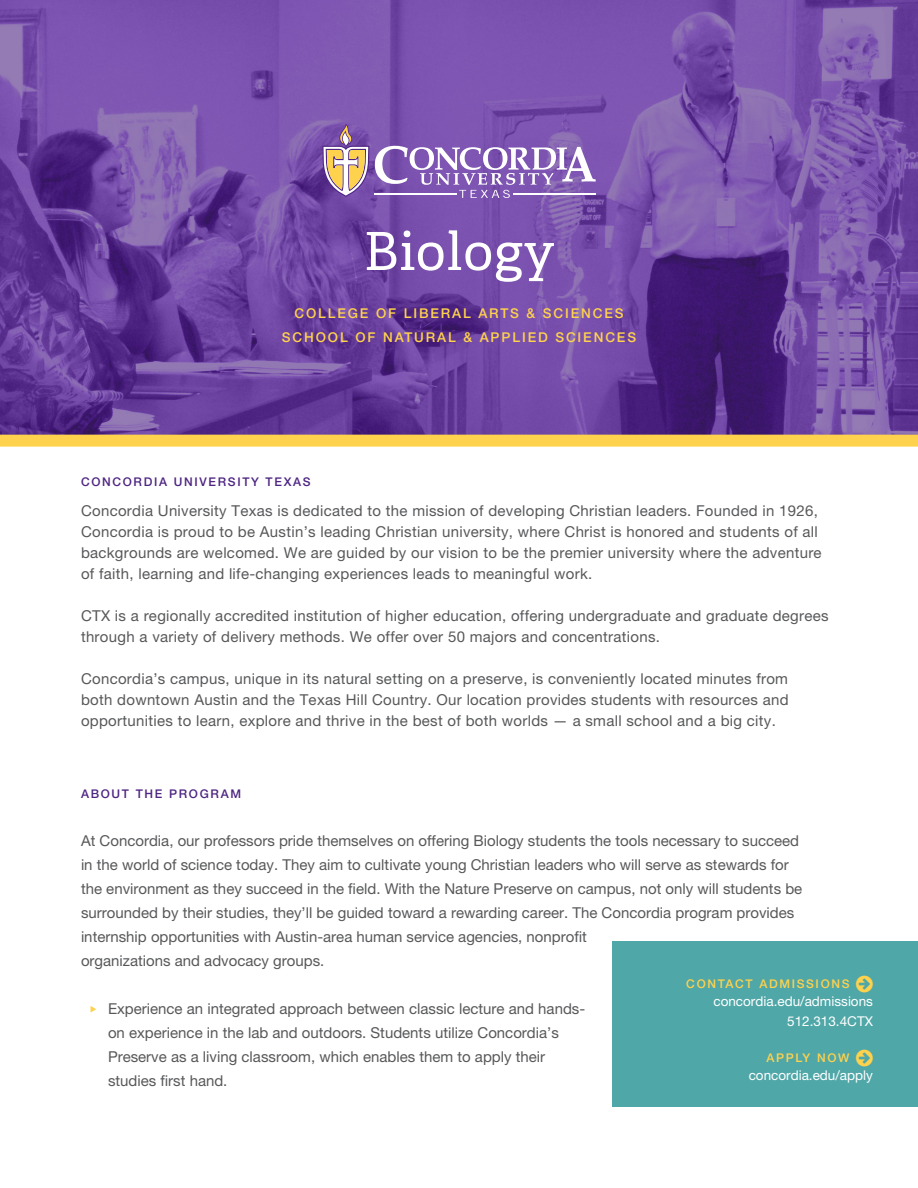
<style>
.page{position:relative;width:918px;height:1188px;background:#fff}
.page>*{position:absolute;margin:0;border:0;box-sizing:border-box;transform-origin:0 0}
.t1{font:52.5px "Adelle";letter-spacing:.02em;color:#fff}
.Page_Title{font:15px/24px "Helvetica Neue LT Pro";color:#57585a}
.Body_Copy{font:15px/21px "Helvetica Neue LT Pro";letter-spacing:.02em;color:#57585a}
.Page_Title-2{font:15px/21px "Helvetica Neue LT Pro";letter-spacing:.02em;color:#57585a}
.t2{font:500 13.5px "Helvetica Neue LT Pro";letter-spacing:.14em;color:#fed24c}
.Body{font:13.5px "Helvetica Neue LT Pro";color:#fff}
.Subhead{font:13.5px "Helvetica Neue LT Pro";color:#fff}
.Subhead-2{font:500 12px "Helvetica Neue LT Pro";letter-spacing:.14em;color:#4e2582}
.Subhead-3{font:500 12px "Helvetica Neue LT Pro";letter-spacing:.14em;color:#fed24c}
.Body-2{font:500 12px "Helvetica Neue LT Pro";letter-spacing:.14em;color:#fed24c}
</style>
<div class="page">
<img style="left:0;top:0;width:918px;height:435px">
<svg style="left:375px;top:146px;width:221px;height:52px"></svg>
<svg style="left:322px;top:124px;width:47px;height:73px;background:#ad8c9b"></svg>
<div style="left:0;top:435px;width:918px;height:12px;background:#fed24c"></div>
<div style="left:612px;top:942px;width:306px;height:165px;background:#50a7a8"></div>
<p class="t1" style="left:364px;top:219px;width:192px">Biology</p>
<p class="t2" style="left:294px;top:305px;width:331px">COLLEGE OF LIBERAL ARTS &amp; SCIENCES</p>
<p class="t2" style="left:282px;top:329px;width:356px">SCHOOL OF NATURAL &amp; APPLIED SCIENCES</p>
<p class="Subhead-2" style="left:81px;top:475px;width:231px">CONCORDIA UNIVERSITY TEXAS</p>
<p class="Page_Title-2" style="left:81px;top:500px;width:742px">Concordia University Texas is dedicated to the mission of developing Christian leaders. Founded in 1926, Concordia is proud to be Austin’s leading Christian university, where Christ is honored and students of all backgrounds are welcomed. We are guided by our vision to be the premier university where the adventure of faith, learning and life-changing experiences leads to meaningful work.</p>
<p class="Body_Copy" style="left:81px;top:605px;width:749px">CTX is a regionally accredited institution of higher education, offering undergraduate and graduate degrees through a variety of delivery methods. We offer over 50 majors and concentrations.</p>
<p class="Body_Copy" style="left:81px;top:668px;width:709px;text-align:justify">Concordia’s campus, unique in its natural setting on a preserve, is conveniently located minutes from both downtown Austin and the Texas Hill Country. Our location provides students with resources and opportunities to learn, explore and thrive in the best of both worlds — a small school and a big city.</p>
<p class="Subhead-2" style="left:81px;top:787px;width:162px">ABOUT THE PROGRAM</p>
<p class="Page_Title" style="left:81px;top:828px;width:723px">At Concordia, our professors pride themselves on offering Biology students the tools necessary to succeed in the world of science today. They aim to cultivate young Christian leaders who will serve as stewards for the environment as they succeed in the field. With the Nature Preserve on campus, not only will students be surrounded by their studies, they’ll be guided toward a rewarding career. The Concordia program provides internship opportunities with Austin-area human service agencies, nonprofit<br>organizations and advocacy groups.</p>
<p class="Page_Title" style="left:108px;top:996px;width:479px">Experience an integrated approach between classic lecture and hands&shy;on experience in the lab and outdoors. Students utilize Concordia’s Preserve as a living classroom, which enables them to apply their studies first hand.</p>
<p class="Subhead-3" style="left:686px;top:977px;width:165px">CONTACT ADMISSIONS</p>
<p class="Body" style="left:713px;top:993px;width:161px">concordia.edu/admissions</p>
<p class="Subhead" style="left:787px;top:1013px;width:87px">512.313.4CTX</p>
<p class="Body-2" style="left:766px;top:1050px;width:85px">APPLY NOW</p>
<p class="Body" style="left:749px;top:1067px;width:126px">concordia.edu/apply</p>
</div>
